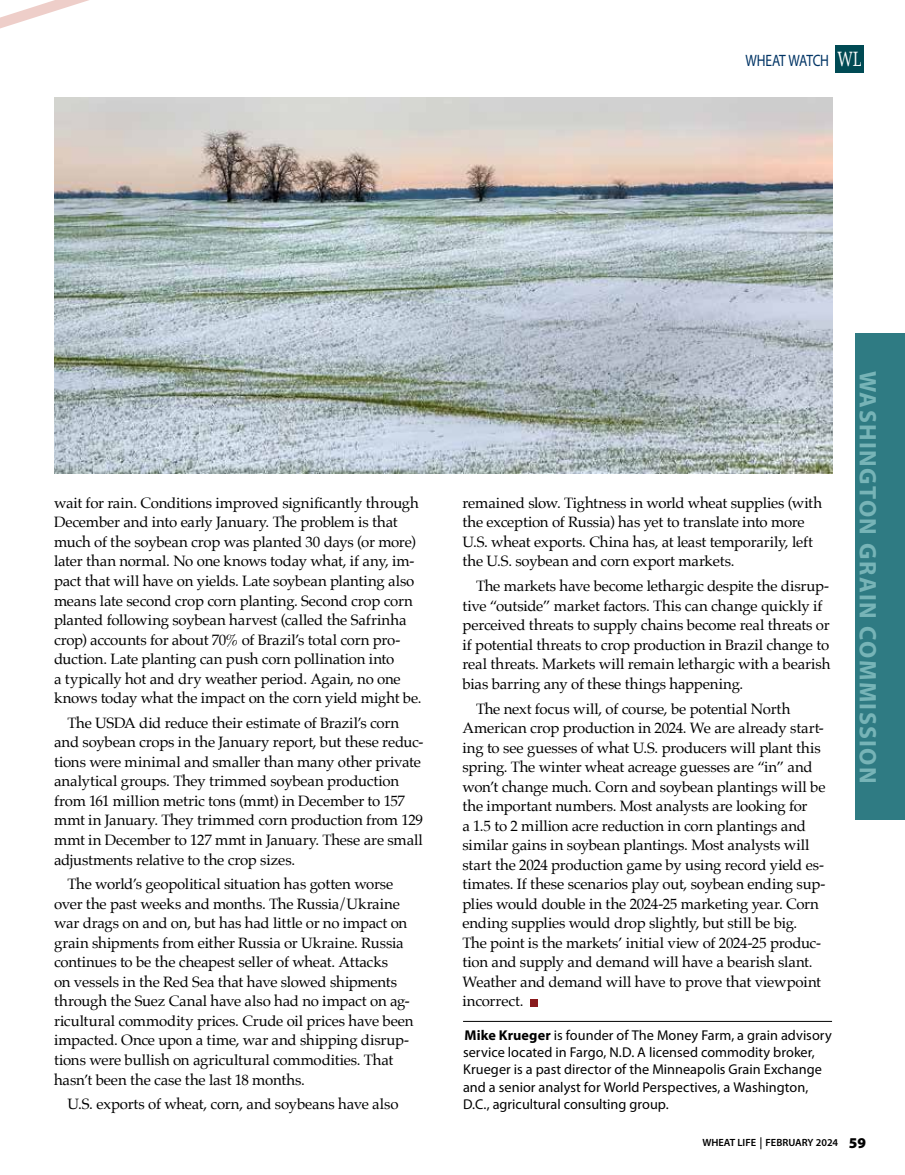
<style>
.page{position:relative;width:905px;height:1175px;background:#fff}
.page>*{position:absolute;margin:0;border:0;box-sizing:border-box;transform-origin:0 0}
.t1{font:700 24px "Myriad Pro";letter-spacing:.06em;color:#77b4b7}
.t2{font:16.5px "Myriad Pro";letter-spacing:-.03em;color:#003465;scale:.82 1}
.t3{font:15px/19.5px "Palatino";letter-spacing:-.015em;color:#000}
.t4{font:14.25px/17.2px "Myriad Pro";color:#000}
.t5{font:600 10.5px "Myriad Pro";color:#000}
.s1{font-family:"Apollo MT Std";font-size:24.75px;color:#fff}
.s2{font-weight:700}
.s3{font-weight:900;font-size:15px}
</style>
<div class="page">
<div style="left:530px;top:999px;width:7px;height:7px;background:#891a1c"></div>
<div style="left:855px;top:334px;width:49px;height:486px;background:#2f7b83"></div>
<svg style="left:0;top:0;width:89px;height:28px"></svg>
<div style="left:835px;top:46px;width:28px;height:27px;background:#004a54"></div>
<hr style="left:463px;top:1021px;width:369px;height:1px;background:#000">
<img style="left:54px;top:97px;width:778px;height:376px">
<svg style="left:760px;top:1137px;width:1px;height:12px"></svg>
<p class="t2" style="left:745px;top:50px;width:143px">WHEAT WATCH <span class="s1">WL</span></p>
<p class="t3" style="left:54px;top:493px;width:369px">wait for rain. Conditions improved significantly through December and into early January. The problem is that much of the soybean crop was planted 30 days (or more) later than normal. No one knows today what, if any, im&shy;pact that will have on yields. Late soybean planting also means late second crop corn planting. Second crop corn planted following soybean harvest (called the Safrinha crop) accounts for about 70% of Brazil’s total corn pro&shy;duction. Late planting can push corn pollination into<br>a typically hot and dry weather period. Again, no one knows today what the impact on the corn yield might be.</p>
<p class="t3" style="left:54px;top:713px;width:371px;text-indent:14px">The USDA did reduce their estimate of Brazil’s corn and soybean crops in the January report, but these reduc&shy;tions were minimal and smaller than many other private analytical groups. They trimmed soybean production from 161 million metric tons (mmt) in December to 157 mmt in January. They trimmed corn production from 129 mmt in December to 127 mmt in January. These are small adjustments relative to the crop sizes.</p>
<p class="t3" style="left:54px;top:874px;width:361px;text-indent:14px">The world’s geopolitical situation has gotten worse over the past weeks and months. The Russia/Ukraine war drags on and on, but has had little or no impact on grain shipments from either Russia or Ukraine. Russia continues to be the cheapest seller of wheat. Attacks<br>on vessels in the Red Sea that have slowed shipments through the Suez Canal have also had no impact on ag&shy;ricultural commodity prices. Crude oil prices have been impacted. Once upon a time, war and shipping disrup&shy;tions were bullish on agricultural commodities. That hasn’t been the case the last 18 months.</p>
<p class="t3" style="left:68px;top:1094px;width:332px">U.S. exports of wheat, corn, and soybeans have also</p>
<p class="t3" style="left:462px;top:493px;width:361px">remained slow. Tightness in world wheat supplies (with the exception of Russia) has yet to translate into more U.S. wheat exports. China has, at least temporarily, left the U.S. soybean and corn export markets.</p>
<p class="t3" style="left:462px;top:576px;width:369px;text-indent:14px">The markets have become lethargic despite the disrup&shy;tive “outside” market factors. This can change quickly if perceived threats to supply chains become real threats or if potential threats to crop production in Brazil change to real threats. Markets will remain lethargic with a bearish bias barring any of these things happening.</p>
<p class="t3" style="left:462px;top:699px;width:364px;text-indent:13px">The next focus will, of course, be potential North American crop production in 2024. We are already start&shy;ing to see guesses of what U.S. producers will plant this spring. The winter wheat acreage guesses are “in” and won’t change much. Corn and soybean plantings will be the important numbers. Most analysts are looking for<br>a 1.5 to 2 million acre reduction in corn plantings and similar gains in soybean plantings. Most analysts will start the 2024 production game by using record yield es&shy;timates. If these scenarios play out, soybean ending sup&shy;plies would double in the 2024-25 marketing year. Corn ending supplies would drop slightly, but still be big.<br>The point is the markets’ initial view of 2024-25 produc&shy;tion and supply and demand will have a bearish slant.<br>Weather and demand will have to prove that viewpoint incorrect.</p>
<h1 class="t1" style="left:883px;top:370px;width:414px;rotate:90deg">WASHINGTON GRAIN COMMISSION</h1>
<p class="t4" style="left:463px;top:1026px;width:370px"><span class="s2">Mike Krueger</span> is founder of The Money Farm, a grain advisory service located in Fargo, N.D. A licensed commodity broker, Krueger is a past director of the Minneapolis Grain Exchange and a senior analyst for World Perspectives, a Washington, D.C., agricultural consulting group.</p>
<p class="t5" style="left:702px;top:1136px;width:165px">WHEAT LIFE FEBRUARY 2024 <span class="s3">59</span></p>
</div>
